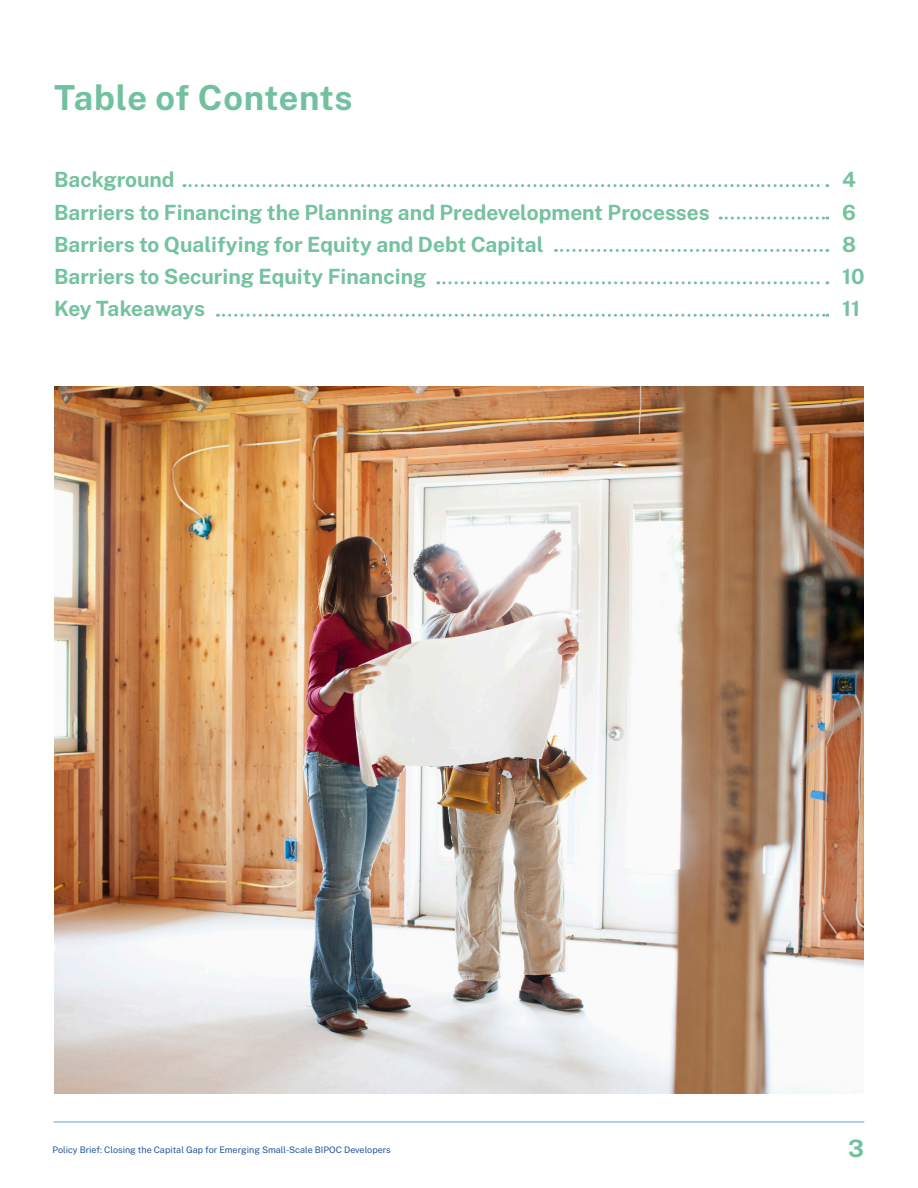
<style>
.page{position:relative;width:918px;height:1188px;background:#fff}
.page>*{position:absolute;margin:0;border:0;box-sizing:border-box;transform-origin:0 0}
.t1{font:700 34.5px "Public Sans";letter-spacing:.015em;color:#72c19e}
.t2{font:700 24px "Public Sans";color:#72c19e}
.t3{font:700 21px "Public Sans";color:#74c29e}
.t4{font:700 21px "Public Sans";letter-spacing:-.02em;color:#74c29e}
.t5{font:9px "Public Sans";color:#21559a}
</style>
<div class="page">
<hr style="left:54px;top:1122px;width:810px;height:1px;background:#61a1d7">
<svg style="left:184px;top:184px;width:644px;height:3px"></svg>
<img style="left:54px;top:387px;width:810px;height:707px">
<svg style="left:720px;top:217px;width:108px;height:3px"></svg>
<svg style="left:556px;top:249px;width:272px;height:3px"></svg>
<svg style="left:438px;top:281px;width:390px;height:3px"></svg>
<svg style="left:218px;top:314px;width:610px;height:3px"></svg>
<p class="t1" style="left:54px;top:72px;width:300px">Table of Contents</p>
<p class="t3" style="left:54px;top:165px;width:122px">Background</p>
<p class="t3" style="left:54px;top:197px;width:657px">Barriers to Financing the Planning and Predevelopment Processes</p>
<p class="t3" style="left:54px;top:229px;width:491px">Barriers to Qualifying for Equity and Debt Capital</p>
<p class="t3" style="left:54px;top:261px;width:374px">Barriers to Securing Equity Financing</p>
<p class="t4" style="left:54px;top:294px;width:153px">Key Takeaways</p>
<p class="t3" style="left:842px;top:165px;width:15px">4</p>
<p class="t3" style="left:842px;top:197px;width:15px">6</p>
<p class="t3" style="left:842px;top:229px;width:16px">8</p>
<p class="t3" style="left:842px;top:261px;width:24px">10</p>
<p class="t3" style="left:842px;top:294px;width:19px">11</p>
<p class="t5" style="left:52px;top:1144px;width:340px">Policy Brief: Closing the Capital Gap for Emerging Small-Scale BIPOC Developers</p>
<p class="t2" style="left:848px;top:1131px;width:17px">3</p>
</div>
